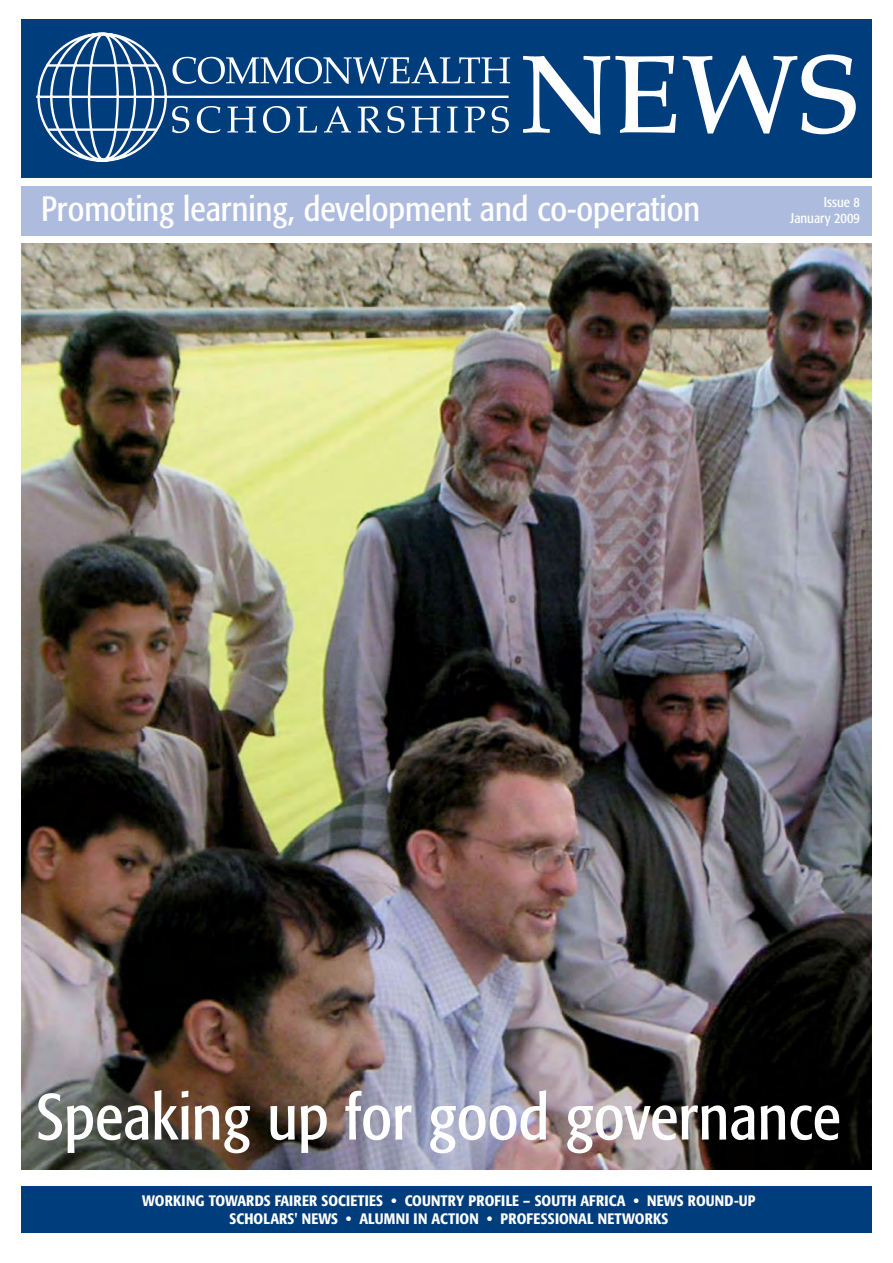
<style>
.page{position:relative;width:893px;height:1263px;background:#fff}
.page>*{position:absolute;margin:0;border:0;box-sizing:border-box;transform-origin:0 0}
.t1{font:500 110.1px "Palatino";color:#fff}
.t2{font:condensed 64.5px "Formata";color:#fff}
.t3{font:condensed 34.8px "Formata";color:#fff}
.t4{font:500 condensed 15px/18px "Formata";letter-spacing:.01em;color:#fff;text-align:center}
.t5{font:condensed 14.1px "Formata";color:#fff}
</style>
<div class="page">
<div style="left:21px;top:20px;width:850px;height:158px;background:#003d7d"></div>
<div style="left:21px;top:1186px;width:850px;height:47px;background:#003d7d"></div>
<div style="left:21px;top:187px;width:850px;height:49px;background:#adbbdf"></div>
<svg style="left:36px;top:32px;width:473px;height:130px"></svg>
<svg style="left:173px;top:57px;width:337px;height:27px"></svg>
<svg style="left:172px;top:106px;width:17px;height:27px"></svg>
<svg style="left:197px;top:106px;width:23px;height:27px"></svg>
<svg style="left:227px;top:107px;width:29px;height:26px"></svg>
<svg style="left:263px;top:106px;width:27px;height:27px"></svg>
<svg style="left:297px;top:107px;width:20px;height:26px"></svg>
<svg style="left:324px;top:106px;width:27px;height:27px"></svg>
<svg style="left:358px;top:107px;width:23px;height:26px"></svg>
<svg style="left:387px;top:106px;width:17px;height:27px"></svg>
<svg style="left:412px;top:107px;width:28px;height:26px"></svg>
<svg style="left:447px;top:107px;width:11px;height:26px"></svg>
<svg style="left:465px;top:107px;width:20px;height:26px"></svg>
<svg style="left:492px;top:106px;width:17px;height:27px"></svg>
<hr style="left:48px;top:128px;width:108px;height:3px;background:#fff">
<img style="left:21px;top:244px;width:850px;height:925px">
<h1 class="t1" style="left:521px;top:52px;width:342px">NEWS</h1>
<h3 class="t3" style="left:41px;top:194px;width:661px">Promoting learning, development and co-operation</h3>
<p class="t5" style="left:824px;top:197px;width:38px">Issue 8</p>
<p class="t5" style="left:790px;top:212px;width:71px">January 2009</p>
<h2 class="t2" style="left:36px;top:1090px;width:806px">Speaking up for good governance</h2>
<p class="t4" style="left:142px;top:1193px;width:615px">WORKING TOWARDS FAIRER SOCIETIES • COUNTRY PROFILE – SOUTH AFRICA • NEWS ROUND-UP<br>SCHOLARS' NEWS • ALUMNI IN ACTION • PROFESSIONAL NETWORKS</p>
</div>
